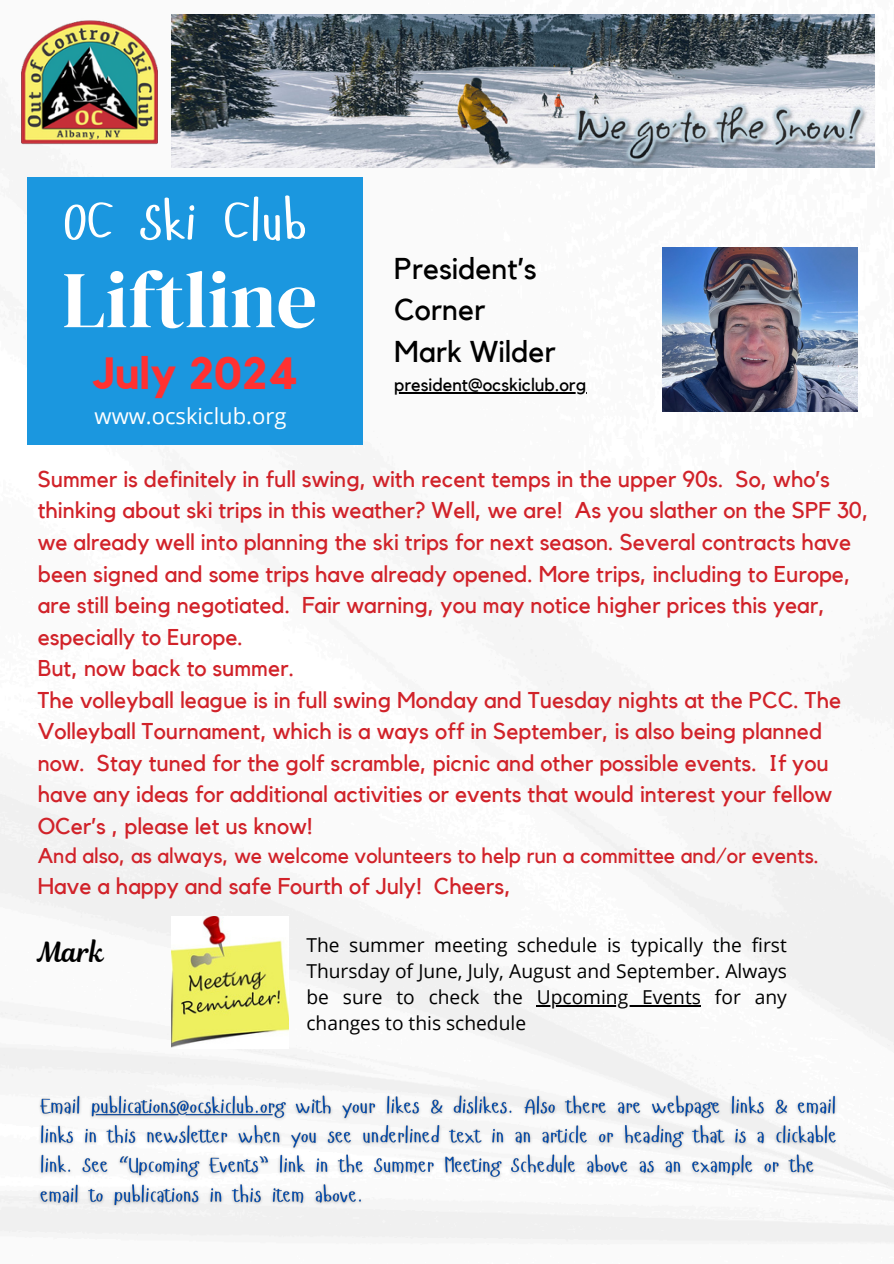
<style>
.page{position:relative;width:894px;height:1264px;background:#fff}
.page>*{position:absolute;margin:0;border:0;box-sizing:border-box;transform-origin:0 0}
.t1{font:80.25px "DM Serif Display";color:#fff}
.t2{font:54px "Hangyaboly";color:#fff}
.t3{font:700 45px "Kollektif";color:#ff3131}
.t4{font:30px "Kollektif";color:#000}
.t5{font:27.3px "Magnolia Script";color:#000}
.t6{font:22.8px/31.5px "Kollektif";color:#d12229}
.t7{font:22.05px "Open Sans";color:#fff}
.t8{font:21.3px "Kollektif";color:#d12229}
.t9{font:19.2px/25.8px "Open Sans";color:#000;text-align:justify}
.t10{font:18px "Kollektif";color:#000}
</style>
<div class="page">
<img style="left:0;top:14px;width:893px;height:1229px">
<img style="left:662px;top:248px;width:195px;height:163px">
<img style="left:171px;top:14px;width:703px;height:153px">
<div style="left:27px;top:177px;width:336px;height:267px;background:#1b97df"></div>
<img style="left:171px;top:916px;width:117px;height:132px">
<img style="left:21px;top:14px;width:136px;height:136px">
<hr style="left:394px;top:392px;width:192px;height:1px;background:#000">
<hr style="left:536px;top:1005px;width:164px;height:1px;background:#000">
<img style="left:33px;top:1089px;width:808px;height:122px">
<h2 class="t2" style="left:64px;top:187px;width:244px">OC Ski Club</h2>
<h1 class="t1" style="left:62px;top:244px;width:256px">Liftline</h1>
<h4 class="t3" style="left:93px;top:353px;width:207px">July 2024</h4>
<h5 class="t7" style="left:95px;top:401px;width:193px">www.ocskiclub.org</h5>
<h3 class="t4" style="left:394px;top:254px;width:144px">President’s</h3>
<h5 class="t4" style="left:394px;top:296px;width:92px">Corner</h5>
<p class="t4" style="left:394px;top:337px;width:163px">Mark Wilder</p>
<p class="t10" style="left:394px;top:376px;width:193px">president@ocskiclub.org</p>
<p class="t6" style="left:38px;top:464px;width:832px">Summer is definitely in full swing, with recent temps in the upper 90s. So, who’s thinking about ski trips in this weather? Well, we are! As you slather on the SPF 30, we already well into planning the ski trips for next season. Several contracts have been signed and some trips have already opened. More trips, including to Europe, are still being negotiated. Fair warning, you may notice higher prices this year, especially to Europe.<br>But, now back to summer.<br>The volleyball league is in full swing Monday and Tuesday nights at the PCC. The Volleyball Tournament, which is a ways off in September, is also being planned now. Stay tuned for the golf scramble, picnic and other possible events. If you have any ideas for additional activities or events that would interest your fellow OCer’s , please let us know!</p>
<p class="t8" style="left:38px;top:845px;width:782px">And also, as always, we welcome volunteers to help run a committee and/or events.</p>
<p class="t6" style="left:38px;top:871px;width:474px">Have a happy and safe Fourth of July! Cheers,</p>
<p class="t5" style="left:38px;top:933px;width:68px">Mark</p>
<p class="t9" style="left:306px;top:932px;width:482px">The summer meeting schedule is typically the first Thursday of June, July, August and September. Always be sure to check the</p>
<p class="t9" style="left:536px;top:983px;width:251px">Upcoming Events for any</p>
<p class="t9" style="left:306px;top:1009px;width:221px">changes to this schedule</p>
</div>
